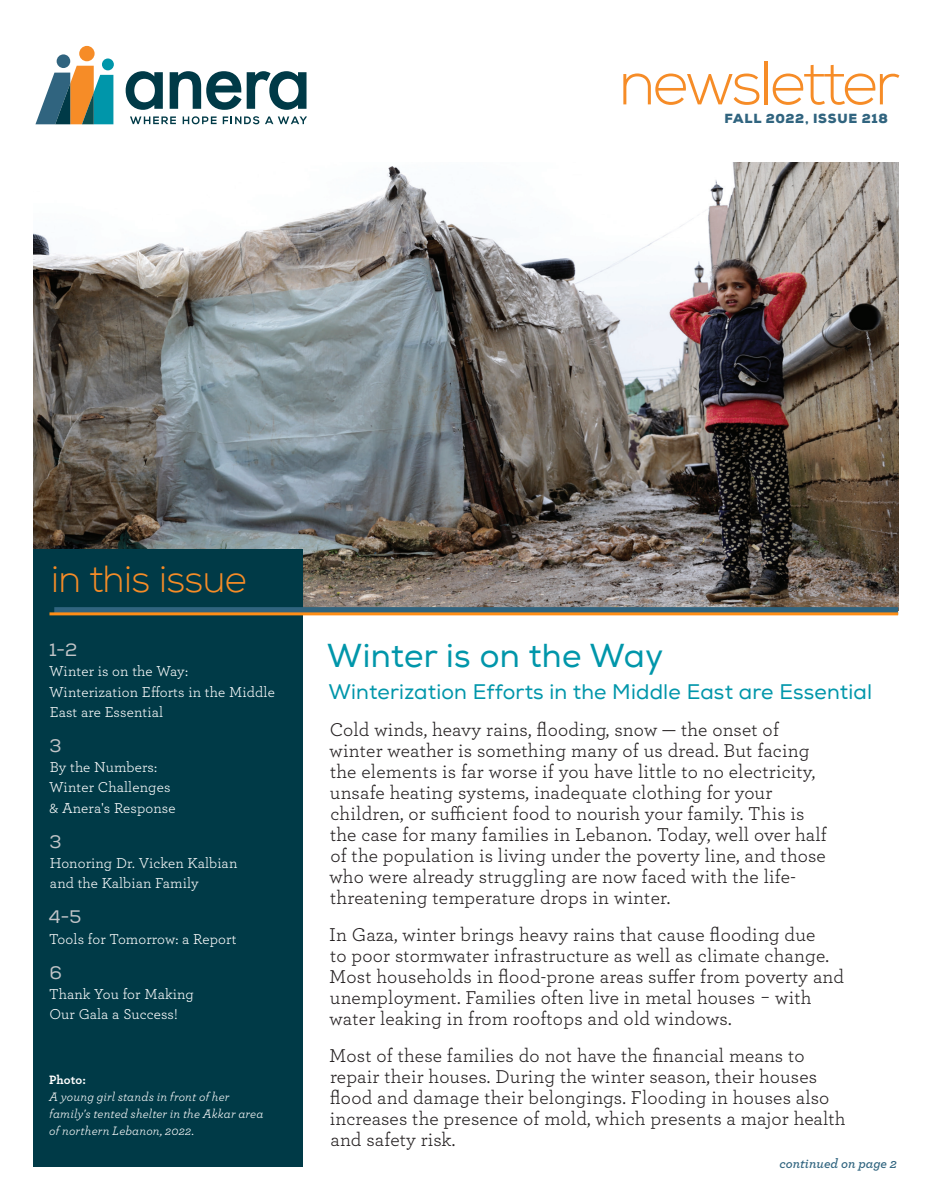
<style>
.page{position:relative;width:930px;height:1200px;background:#fff}
.page>*{position:absolute;margin:0;border:0;box-sizing:border-box;transform-origin:0 0}
.t1{font:300 61.5px "Nexa";letter-spacing:-.05em;color:#f68c27}
.t2{font:300 37.5px "Nexa";letter-spacing:-.015em;color:#f68c27}
.t3{font:33px "Nexa";letter-spacing:.01em;color:#0096aa}
.t4{font:21px "Nexa";letter-spacing:.01em;color:#0096aa}
.t5{font:19.5px/21px "Archer";letter-spacing:.01em;color:#231f20}
.t6{font:18px "Nexa";color:#c3c5c8}
.t7{font:15px/20.2px "Archer";letter-spacing:.01em;color:#fff}
.t8{font:italic 600 13.5px "Archer";color:#30647f}
.t9{font:900 13.2px "Nexa";letter-spacing:.055em;color:#30647f}
.t10{font:italic 12.75px/17.2px "Archer";letter-spacing:.01em;color:#fff}
.s1{font-weight:700;font-style:normal}
</style>
<div class="page">
<img style="left:33px;top:162px;width:865px;height:445px">
<div style="left:33px;top:549px;width:270px;height:618px;background:#003a47"></div>
<div style="left:57px;top:54px;width:13px;height:14px;background:#30647f;border-radius:50%"></div>
<div style="left:79px;top:46px;width:16px;height:15px;background:#f68c27;border-radius:50%"></div>
<div style="left:102px;top:58px;width:12px;height:12px;background:#0096aa;border-radius:50%"></div>
<svg style="left:35px;top:66px;width:78px;height:58px"></svg>
<svg style="left:126px;top:71px;width:37px;height:39px"></svg>
<svg style="left:170px;top:71px;width:137px;height:39px"></svg>
<svg style="left:130px;top:116px;width:46px;height:8px"></svg>
<svg style="left:183px;top:116px;width:34px;height:8px"></svg>
<svg style="left:223px;top:116px;width:36px;height:8px"></svg>
<svg style="left:265px;top:116px;width:42px;height:8px"></svg>
<div style="left:54px;top:607px;width:844px;height:8px;background:#30647f"></div>
<hr style="left:50px;top:612px;width:848px;height:3px;background:#ff8e16">
<p class="t1" style="left:618px;top:47px;width:283px">newsletter</p>
<p class="t9" style="left:724px;top:110px;width:165px">FALL 2022, ISSUE 218</p>
<p class="t2" style="left:51px;top:557px;width:197px">in this issue</p>
<p class="t6" style="left:49px;top:639px;width:30px">1-2</p>
<p class="t7" style="left:49px;top:661px;width:227px">Winter is on the Way:<br>Winterization Efforts in the Middle<br>East are Essential</p>
<p class="t6" style="left:50px;top:735px;width:14px">3</p>
<p class="t7" style="left:49px;top:756px;width:128px">By the Numbers:<br>Winter Challenges &amp; Anera's Response</p>
<p class="t6" style="left:50px;top:831px;width:14px">3</p>
<p class="t7" style="left:50px;top:852px;width:189px">Honoring Dr. Vicken Kalbian and the Kalbian Family</p>
<p class="t6" style="left:49px;top:906px;width:34px">4-5</p>
<p class="t7" style="left:49px;top:928px;width:189px">Tools for Tomorrow: a Report</p>
<p class="t6" style="left:50px;top:962px;width:14px">6</p>
<p class="t7" style="left:49px;top:983px;width:146px">Thank You for Making<br>Our Gala a Success!</p>
<p class="t10" style="left:49px;top:1070px;width:216px"><span class="s1">Photo:<br></span>A young girl stands in front of her family's tented shelter in the Akkar area of northern Lebanon, 2022.</p>
<p class="t3" style="left:327px;top:636px;width:338px">Winter is on the Way</p>
<p class="t4" style="left:328px;top:679px;width:545px">Winterization Efforts in the Middle East are Essential</p>
<p class="t5" style="left:330px;top:718px;width:499px">Cold winds, heavy rains, flooding, snow — the onset of winter weather is something many of us dread. But facing the elements is far worse if you have little to no electricity, unsafe heating systems, inadequate clothing for your children, or sufficient food to nourish your family. This is the case for many families in Lebanon. Today, well over half of the population is living under the poverty line, and those who were already struggling are now faced with the life&shy;threatening temperature drops in winter.</p>
<p class="t5" style="left:329px;top:923px;width:516px">In Gaza, winter brings heavy rains that cause flooding due<br>to poor stormwater infrastructure as well as climate change.<br>Most households in flood-prone areas suffer from poverty and unemployment. Families often live in metal houses - with water leaking in from rooftops and old windows.</p>
<p class="t5" style="left:329px;top:1044px;width:518px">Most of these families do not have the financial means to repair their houses. During the winter season, their houses flood and damage their belongings. Flooding in houses also increases the presence of mold, which presents a major health and safety risk.</p>
<p class="t8" style="left:779px;top:1153px;width:119px">continued on page 2</p>
</div>
